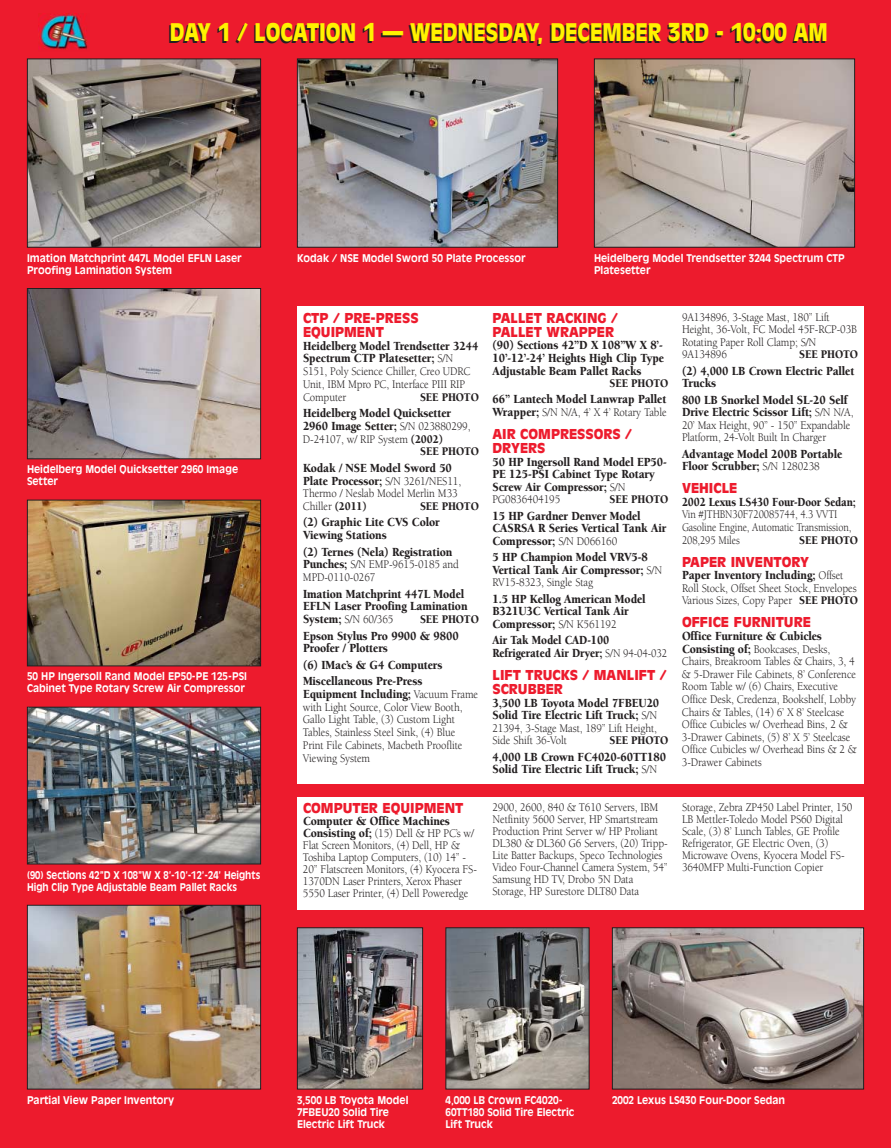
<style>
.page{position:relative;width:891px;height:1148px;background:#fff}
.page>*{position:absolute;margin:0;border:0;box-sizing:border-box;transform-origin:0 0}
.t1{font:900 24px "Antique Olive";color:#fff200;scale:.85 1}
.t2{font:900 13.5px/14.1px "Antique Olive";color:#ed1b2d}
.t3{font:900 12.75px/12.6px "Berkeley";letter-spacing:-.01em;color:#231f20;scale:.9 1}
.t4{font:900 12.75px/12.6px "Berkeley";letter-spacing:-.01em;color:#231f20;scale:.87 1}
.t5{font:900 12.75px "Berkeley";letter-spacing:-.01em;color:#231f20;scale:.85 1}
.t6{font:12px/12px "Berkeley";letter-spacing:-.01em;color:#231f20;scale:.9 1}
.t7{font:12px/12.6px "Berkeley";letter-spacing:-.01em;color:#231f20;scale:.85 1}
.t8{font:900 12px "Berkeley";letter-spacing:-.01em;color:#231f20;scale:.9 1}
.t9{font:700 10.5px/12px "Antique Olive";color:#fff;scale:.95 1}
.t10{font:700 10.5px/12px "Antique Olive";color:#fff;scale:.89 1}
.s1{font-weight:400;font-size:12px}
.s2{font-weight:900}
.s3{font-weight:900;font-size:12.75px}
</style>
<div class="page">
<img style="left:0;top:0;width:891px;height:1148px">
<h1 class="t1" style="left:170px;top:22px;width:776px">DAY 1 / LOCATION 1 — WEDNESDAY, DECEMBER 3RD - 10:00 AM</h1>
<p class="t9" style="left:27px;top:252px;width:228px">Imation Matchprint 447L Model EFLN Laser<br>Proofing Lamination System</p>
<p class="t9" style="left:297px;top:252px;width:242px">Kodak / NSE Model Sword 50 Plate Processor</p>
<p class="t9" style="left:594px;top:252px;width:265px">Heidelberg Model Trendsetter 3244 Spectrum CTP<br>Platesetter</p>
<p class="t9" style="left:27px;top:464px;width:224px">Heidelberg Model Quicksetter 2960 Image<br>Setter</p>
<p class="t9" style="left:27px;top:671px;width:233px">50 HP Ingersoll Rand Model EP50-PE 125-PSI<br>Cabinet Type Rotary Screw Air Compressor</p>
<p class="t10" style="left:27px;top:869px;width:264px">(90) Sections 42”D X 108”W X 8’-10’-12’-24’ Heights<br>High Clip Type Adjustable Beam Pallet Racks</p>
<p class="t2" style="left:303px;top:311px;width:117px">CTP / PRE-PRESS<br>EQUIPMENT</p>
<p class="t3" style="left:303px;top:340px;width:196px">Heidelberg Model Trendsetter 3244<br>Spectrum CTP Platesetter; <span class="s1">S/N</span></p>
<p class="t6" style="left:303px;top:366px;width:188px;line-height:12.8px">S151, Poly Science Chiller, Creo UDRC<br>Unit, IBM Mpro PC, Interface PIII RIP<br>Computer</p>
<p class="t8" style="left:420px;top:392px;width:67px">SEE PHOTO</p>
<p class="t3" style="left:303px;top:408px;width:188px">Heidelberg Model Quicksetter<br>2960 Image Setter; <span class="s1">S/N 023880299,</span></p>
<p class="t6" style="left:420px;top:433px;width:67px;line-height:12.8px;text-indent:-117px">D-24107, w/ RIP System <span class="s2">(2002)<br>SEE PHOTO</span></p>
<p class="t3" style="left:303px;top:462px;width:177px">Kodak / NSE Model Sword 50<br>Plate Processor; <span class="s1">S/N 3261/NES11,</span></p>
<p class="t6" style="left:303px;top:488px;width:173px;line-height:12.8px">Thermo / Neslab Model Merlin M33<br>Chiller <span class="s2">(2011)</span></p>
<p class="t8" style="left:420px;top:501px;width:67px">SEE PHOTO</p>
<p class="t3" style="left:303px;top:517px;width:154px">(2) Graphic Lite CVS Color<br>Viewing Stations</p>
<p class="t3" style="left:303px;top:546px;width:167px">(2) Ternes (Nela) Registration</p>
<p class="t6" style="left:303px;top:559px;width:175px;line-height:12.8px"><span class="s3">Punches;</span> S/N EMP-9615-0185 and<br>MPD-0110-0267</p>
<p class="t3" style="left:303px;top:588px;width:184px">Imation Matchprint 447L Model<br>EFLN Laser Proofing Lamination</p>
<p class="t6" style="left:303px;top:614px;width:102px"><span class="s3">System;</span> S/N 60/365</p>
<p class="t8" style="left:420px;top:614px;width:67px">SEE PHOTO</p>
<p class="t3" style="left:303px;top:630px;width:175px">Epson Stylus Pro 9900 &amp; 9800<br>Proofer / Plotters</p>
<p class="t3" style="left:303px;top:657px;width:157px;line-height:16.4px">(6) IMac’s &amp; G4 Computers<br>Miscellaneous Pre-Press</p>
<p class="t3" style="left:303px;top:688px;width:196px">Equipment Including; <span class="s1">Vacuum Frame</span></p>
<p class="t6" style="left:303px;top:701px;width:179px;line-height:12.8px">with Light Source, Color View Booth, Gallo Light Table, (3) Custom Light Tables, Stainless Steel Sink, (4) Blue Print File Cabinets, Macbeth Prooflite Viewing System</p>
<p class="t2" style="left:303px;top:802px;width:162px">COMPUTER EQUIPMENT</p>
<p class="t3" style="left:303px;top:816px;width:165px">Computer &amp; Office Machines</p>
<p class="t6" style="left:303px;top:828px;width:195px"><span class="s3">Consisting of;</span> (15) Dell &amp; HP PC’s w/ Flat Screen Monitors, (4) Dell, HP &amp; Toshiba Laptop Computers, (10) 14” - 20” Flatscreen Monitors, (4) Kyocera FS-1370DN Laser Printers, Xerox Phaser 5550 Laser Printer, (4) Dell Poweredge</p>
<p class="t2" style="left:492px;top:311px;width:127px">PALLET RACKING /<br>PALLET WRAPPER</p>
<p class="t3" style="left:492px;top:340px;width:192px;text-align:justify">(90) Sections 42”D X 108”W X 8’- 10’-12’-24’ Heights High Clip Type Adjustable Beam Pallet Racks</p>
<p class="t8" style="left:610px;top:378px;width:67px">SEE PHOTO</p>
<p class="t3" style="left:492px;top:394px;width:195px">66” Lantech Model Lanwrap Pallet</p>
<p class="t6" style="left:492px;top:407px;width:195px"><span class="s3">Wrapper;</span> S/N N/A, 4’ X 4’ Rotary Table</p>
<p class="t2" style="left:492px;top:428px;width:141px">AIR COMPRESSORS /<br>DRYERS</p>
<p class="t3" style="left:492px;top:456px;width:195px">50 HP Ingersoll Rand Model EP50-<br>PE 125-PSI Cabinet Type Rotary<br>Screw Air Compressor; <span class="s1">S/N</span></p>
<p class="t6" style="left:492px;top:495px;width:77px">PG0836404195</p>
<p class="t8" style="left:610px;top:495px;width:67px">SEE PHOTO</p>
<p class="t3" style="left:492px;top:510px;width:195px">15 HP Gardner Denver Model<br>CASRSA R Series Vertical Tank Air<br>Compressor; <span class="s1">S/N D066160</span></p>
<p class="t3" style="left:492px;top:552px;width:190px">5 HP Champion Model VRV5-8<br>Vertical Tank Air Compressor; <span class="s1">S/N</span></p>
<p class="t6" style="left:492px;top:578px;width:113px">RV15-8323, Single Stag</p>
<p class="t3" style="left:492px;top:593px;width:172px">1.5 HP Kellog American Model<br>B321U3C Vertical Tank Air<br>Compressor; <span class="s1">S/N K561192</span></p>
<p class="t4" style="left:492px;top:635px;width:202px">Air Tak Model CAD-100<br>Refrigerated Air Dryer; <span class="s1">S/N 94-04-032</span></p>
<p class="t2" style="left:492px;top:668px;width:176px">LIFT TRUCKS / MANLIFT /<br>SCRUBBER</p>
<p class="t3" style="left:492px;top:697px;width:187px">3,500 LB Toyota Model 7FBEU20<br>Solid Tire Electric Lift Truck; <span class="s1">S/N</span></p>
<p class="t6" style="left:493px;top:722px;width:184px;line-height:12.6px">21394, 3-Stage Mast, 189” Lift Height,<br>Side Shift 36-Volt</p>
<p class="t8" style="left:610px;top:736px;width:67px">SEE PHOTO</p>
<p class="t3" style="left:492px;top:751px;width:195px">4,000 LB Crown FC4020-60TT180<br>Solid Tire Electric Lift Truck; <span class="s1">S/N</span></p>
<p class="t6" style="left:682px;top:311px;width:196px;line-height:12.6px">9A134896, 3-Stage Mast, 180” Lift<br>Height, 36-Volt, FC Model 45F-RCP-03B<br>Rotating Paper Roll Clamp; S/N<br>9A134896</p>
<p class="t8" style="left:799px;top:350px;width:67px">SEE PHOTO</p>
<p class="t3" style="left:682px;top:365px;width:193px">(2) 4,000 LB Crown Electric Pallet<br>Trucks</p>
<p class="t3" style="left:682px;top:394px;width:192px">800 LB Snorkel Model SL-20 Self<br>Drive Electric Scissor Lift; <span class="s1">S/N N/A,</span></p>
<p class="t6" style="left:682px;top:420px;width:189px;line-height:12.6px">20’ Max Height, 90” - 150” Expandable<br>Platform, 24-Volt Built In Charger</p>
<p class="t3" style="left:682px;top:448px;width:180px">Advantage Model 200B Portable<br>Floor Scrubber; <span class="s1">S/N 1280238</span></p>
<p class="t2" style="left:682px;top:482px;width:57px">VEHICLE</p>
<p class="t5" style="left:682px;top:497px;width:206px">2002 Lexus LS430 Four-Door Sedan;</p>
<p class="t7" style="left:682px;top:509px;width:201px">Vin #JTHBN30F720085744, 4.3 VVTI<br>Gasoline Engine, Automatic Transmission,<br>208,295 Miles</p>
<p class="t8" style="left:799px;top:535px;width:67px">SEE PHOTO</p>
<p class="t2" style="left:682px;top:555px;width:129px">PAPER INVENTORY</p>
<p class="t3" style="left:682px;top:570px;width:181px">Paper Inventory Including; <span class="s1">Offset</span></p>
<p class="t6" style="left:682px;top:583px;width:197px;line-height:12.6px">Roll Stock, Offset Sheet Stock, Envelopes<br>Various Sizes, Copy Paper <span class="s2">SEE PHOTO</span></p>
<p class="t2" style="left:682px;top:616px;width:130px">OFFICE FURNITURE</p>
<p class="t3" style="left:682px;top:631px;width:157px">Office Furniture &amp; Cubicles</p>
<p class="t6" style="left:682px;top:643px;width:196px;line-height:12.6px"><span class="s3">Consisting of;</span> Bookcases, Desks, Chairs, Breakroom Tables &amp; Chairs, 3, 4 &amp; 5-Drawer File Cabinets, 8’ Conference Room Table w/ (6) Chairs, Executive Office Desk, Credenza, Bookshelf, Lobby Chairs &amp; Tables, (14) 6’ X 8’ Steelcase Office Cubicles w/ Overhead Bins, 2 &amp; 3-Drawer Cabinets, (5) 8’ X 5’ Steelcase Office Cubicles w/ Overhead Bins &amp; 2 &amp; 3-Drawer Cabinets</p>
<p class="t6" style="left:493px;top:802px;width:196px">2900, 2600, 840 &amp; T610 Servers, IBM Netfinity 5600 Server, HP Smartstream Production Print Server w/ HP Proliant DL380 &amp; DL360 G6 Servers, (20) Tripp-Lite Batter Backups, Speco Technologies Video Four-Channel Camera System, 54” Samsung HD TV, Drobo 5N Data Storage, HP Surestore DLT80 Data</p>
<p class="t6" style="left:682px;top:802px;width:191px">Storage, Zebra ZP450 Label Printer, 150<br>LB Mettler-Toledo Model PS60 Digital Scale, (3) 8’ Lunch Tables, GE Profile Refrigerator, GE Electric Oven, (3)<br>Microwave Ovens, Kyocera Model FS-3640MFP Multi-Function Copier</p>
<p class="t9" style="left:27px;top:1094px;width:156px">Partial View Paper Inventory</p>
<p class="t9" style="left:297px;top:1094px;width:119px">3,500 LB Toyota Model<br>7FBEU20 Solid Tire<br>Electric Lift Truck</p>
<p class="t9" style="left:446px;top:1094px;width:137px">4,000 LB Crown FC4020-<br>60TT180 Solid Tire Electric<br>Lift Truck</p>
<p class="t9" style="left:612px;top:1094px;width:184px">2002 Lexus LS430 Four-Door Sedan</p>
</div>
